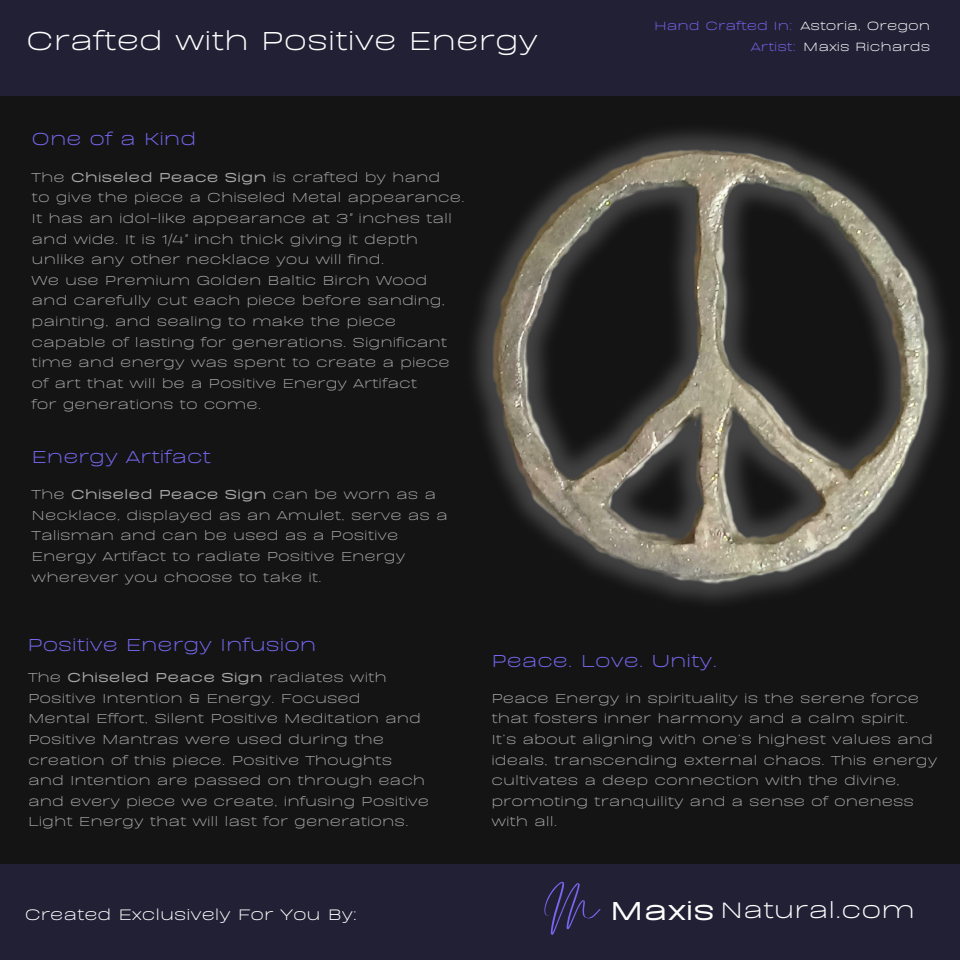
<style>
.page{position:relative;width:960px;height:960px;background:#141415}
.page>*{position:absolute;margin:0;border:0;box-sizing:border-box;transform-origin:0 0}
.t1{font:77.38px "Emitha Script";color:#7667ef}
.t2{font:30px "BD Sans";color:#fff}
.t3{font:25.62px "BD Sans";color:#fff}
.t4{font:20px "BD Sans";color:#7667ef}
.t5{font:17.5px "BD Sans";color:#fff}
.t6{font:15px/20.6px "BD Sans";color:#a6a6a6}
.t7{font:13.75px/20.5px "BD Sans";color:#fff;text-align:right}
.t8{font:13.75px "BD Sans";color:#7667ef}
.s1{font-weight:700}
.s2{color:#7667ef}
.s3{font-weight:700;font-size:30px}
</style>
<div class="page">
<div style="left:0;top:0;width:960px;height:96px;background:#222035"></div>
<div style="left:0;top:864px;width:960px;height:96px;background:#222035"></div>
<img style="left:474px;top:131px;width:474px;height:471px">
<h2 class="t2" style="left:26px;top:19px;width:513px">Crafted with Positive Energy</h2>
<h3 class="t4" style="left:32px;top:124px;width:166px">One of a Kind</h3>
<p class="t6" style="left:32px;top:165px;width:435px">The <span class="s1">Chiseled Peace Sign</span> is crafted by hand<br>to give the piece a Chiseled Metal appearance.<br>It has an idol-like appearance at 3" inches tall and wide. It is 1/4" inch thick giving it depth unlike any other necklace you will find.<br>We use Premium Golden Baltic Birch Wood and carefully cut each piece before sanding, painting, and sealing to make the piece capable of lasting for generations. Significant time and energy was spent to create a piece of art that will be a Positive Energy Artifact<br>for generations to come.</p>
<h3 class="t4" style="left:32px;top:443px;width:181px">Energy Artifact</h3>
<p class="t6" style="left:32px;top:482px;width:418px">The <span class="s1">Chiseled Peace Sign</span> can be worn as a Necklace, displayed as an Amulet, serve as a Talisman and can be used as a Positive Energy Artifact to radiate Positive Energy wherever you choose to take it.</p>
<p class="t8" style="left:654px;top:16px;width:140px">Hand Crafted In:</p>
<p class="t7" style="left:751px;top:14px;width:181px">Astoria, Oregon<br><span class="s2">Artist:</span> Maxis Richards</p>
<h3 class="t4" style="left:27px;top:631px;width:291px">Positive Energy Infusion</h3>
<p class="t6" style="left:28px;top:665px;width:403px">The <span class="s1">Chiseled Peace Sign</span> radiates with Positive Intention &amp; Energy. Focused<br>Mental Effort, Silent Positive Meditation and Positive Mantras were used during the creation of this piece. Positive Thoughts and Intention are passed on through each and every piece we create, infusing Positive Light Energy that will last for generations.</p>
<p class="t5" style="left:25px;top:902px;width:334px">Created Exclusively For You By:</p>
<h3 class="t4" style="left:491px;top:646px;width:228px">Peace. Love. Unity.</h3>
<p class="t6" style="left:491px;top:686px;width:447px">Peace Energy in spirituality is the serene force that fosters inner harmony and a calm spirit.<br>It’s about aligning with one’s highest values and ideals, transcending external chaos. This energy cultivates a deep connection with the divine, promoting tranquility and a sense of oneness with all.</p>
<h1 class="t1" style="left:544px;top:865px;width:55px">M</h1>
<h3 class="t3" style="left:610px;top:892px;width:307px"><span class="s3">Maxis</span> Natural.com</h3>
</div>
